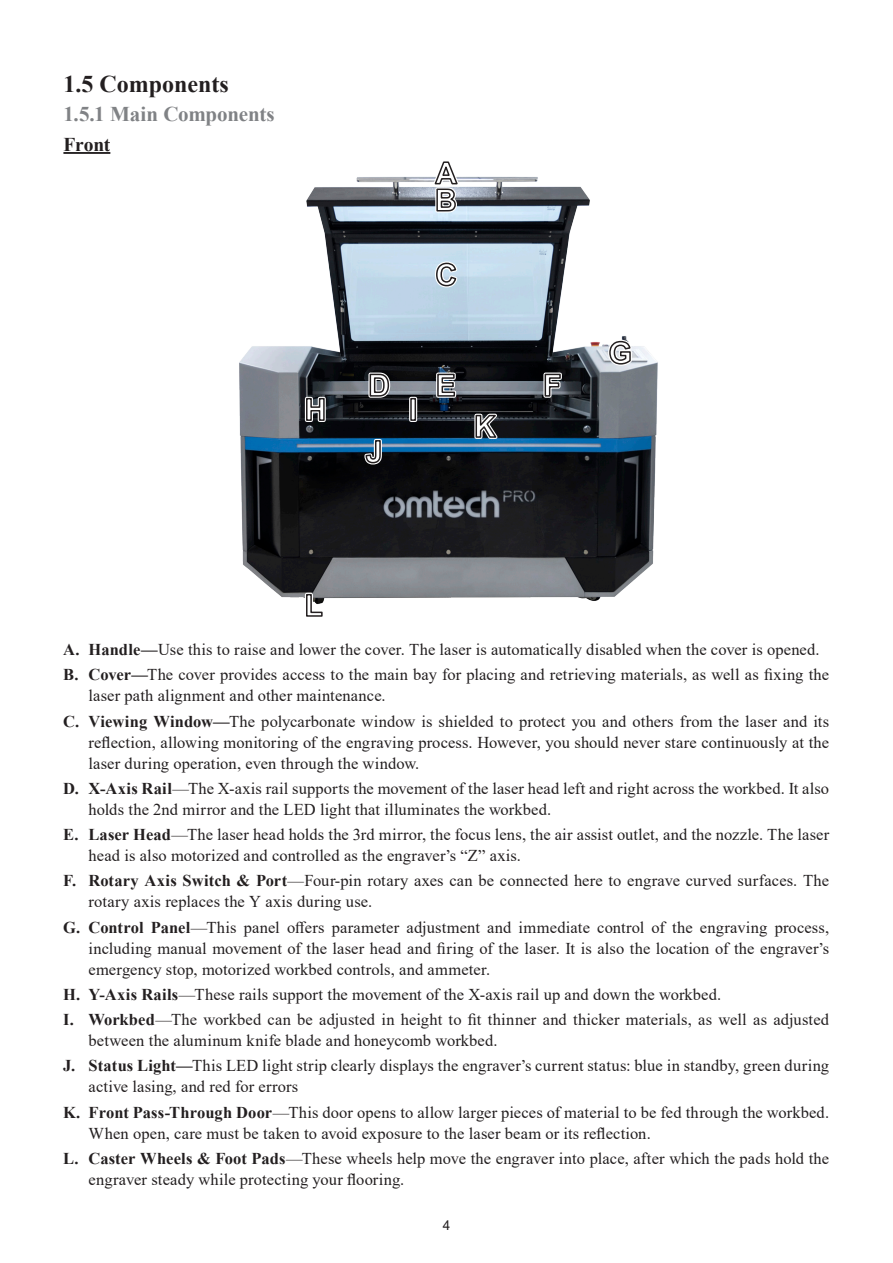
<style>
.page{position:relative;width:893px;height:1263px;background:#fff}
.page>*{position:absolute;margin:0;border:0;box-sizing:border-box;transform-origin:0 0}
.缩进{font:700 24px "Times New Roman";color:#231f20}
.缩进-2{font:700 21px "Times New Roman";letter-spacing:-.01em;color:#808285}
.缩进-3{font:700 19.5px "Times New Roman";letter-spacing:-.01em;color:#231f20}
.缩进-4{font:16.5px/21px "Times New Roman";letter-spacing:.005em;color:#231f20}
.t1{font:13.5px "Arial";color:#231f20}
.s1{font-weight:700}
</style>
<div class="page">
<img style="left:239px;top:176px;width:419px;height:425px">
<hr style="left:63px;top:152px;width:47px;height:2px;background:#231f20">
<svg style="left:430px;top:161px;width:32px;height:54px"></svg>
<svg style="left:432px;top:259px;width:28px;height:31px"></svg>
<svg style="left:434px;top:371px;width:24px;height:29px"></svg>
<svg style="left:542px;top:371px;width:22px;height:29px"></svg>
<svg style="left:605px;top:337px;width:29px;height:31px"></svg>
<svg style="left:303px;top:395px;width:25px;height:29px"></svg>
<svg style="left:367px;top:371px;width:26px;height:29px"></svg>
<svg style="left:362px;top:437px;width:22px;height:30px"></svg>
<svg style="left:409px;top:397px;width:8px;height:25px"></svg>
<div style="left:410px;top:398px;width:6px;height:23px;border:2px solid #231f20"></div>
<svg style="left:472px;top:412px;width:32px;height:29px"></svg>
<svg style="left:303px;top:591px;width:23px;height:26px"></svg>
<p class="缩进" style="left:63px;top:66px;width:167px">1.5 Components</p>
<p class="缩进-2" style="left:63px;top:99px;width:213px">1.5.1 Main Components</p>
<p class="缩进-3" style="left:63px;top:130px;width:48px">Front</p>
<p class="缩进-4" style="left:63px;top:639px;width:758px"><span class="s1">A. Handle—</span>Use this to raise and lower the cover. The laser is automatically disabled when the cover is opened.</p>
<p class="缩进-4" style="left:89px;top:664px;width:742px;text-indent:-26px"><span class="s1">B. Cover—</span>The cover provides access to the main bay for placing and retrieving materials, as well as fixing the laser path alignment and other maintenance.</p>
<p class="缩进-4" style="left:89px;top:710px;width:742px;text-align:justify;text-indent:-26px"><span class="s1">C. Viewing Window—</span>The polycarbonate window is shielded to protect you and others from the laser and its reflection, allowing monitoring of the engraving process. However, you should never stare continuously at the laser during operation, even through the window.</p>
<p class="缩进-4" style="left:89px;top:777px;width:742px;text-indent:-26px"><span class="s1">D. X-Axis Rail</span>—The X-axis rail supports the movement of the laser head left and right across the workbed. It also holds the 2nd mirror and the LED light that illuminates the workbed.</p>
<p class="缩进-4" style="left:89px;top:824px;width:742px;text-indent:-26px"><span class="s1">E. Laser Head</span>—The laser head holds the 3rd mirror, the focus lens, the air assist outlet, and the nozzle. The laser head is also motorized and controlled as the engraver’s “Z” axis.</p>
<p class="缩进-4" style="left:89px;top:870px;width:742px;text-indent:-26px"><span class="s1">F. Rotary Axis Switch &amp; Port</span>—Four-pin rotary axes can be connected here to engrave curved surfaces. The rotary axis replaces the Y axis during use.</p>
<p class="缩进-4" style="left:89px;top:916px;width:742px;text-align:justify;text-indent:-26px"><span class="s1">G. Control Panel</span>—This panel offers parameter adjustment and immediate control of the engraving process, including manual movement of the laser head and firing of the laser. It is also the location of the engraver’s emergency stop, motorized workbed controls, and ammeter.</p>
<p class="缩进-4" style="left:63px;top:983px;width:660px"><span class="s1">H. Y-Axis Rails</span>—These rails support the movement of the X-axis rail up and down the workbed.</p>
<p class="缩进-4" style="left:89px;top:1009px;width:742px;text-indent:-26px"><span class="s1">I. Workbed</span>—The workbed can be adjusted in height to fit thinner and thicker materials, as well as adjusted between the aluminum knife blade and honeycomb workbed.</p>
<p class="缩进-4" style="left:89px;top:1055px;width:742px;text-indent:-26px"><span class="s1">J. Status Light—</span>This LED light strip clearly displays the engraver’s current status: blue in standby, green during active lasing, and red for errors</p>
<p class="缩进-4" style="left:89px;top:1101px;width:742px;text-indent:-26px"><span class="s1">K. Front Pass-Through Door</span>—This door opens to allow larger pieces of material to be fed through the workbed.<br>When open, care must be taken to avoid exposure to the laser beam or its reflection.</p>
<p class="缩进-4" style="left:89px;top:1147px;width:742px;text-indent:-26px"><span class="s1">L. Caster Wheels &amp; Foot Pads</span>—These wheels help move the engraver into place, after which the pads hold the engraver steady while protecting your flooring.</p>
<p class="t1" style="left:443px;top:1216px;width:9px">4</p>
</div>
